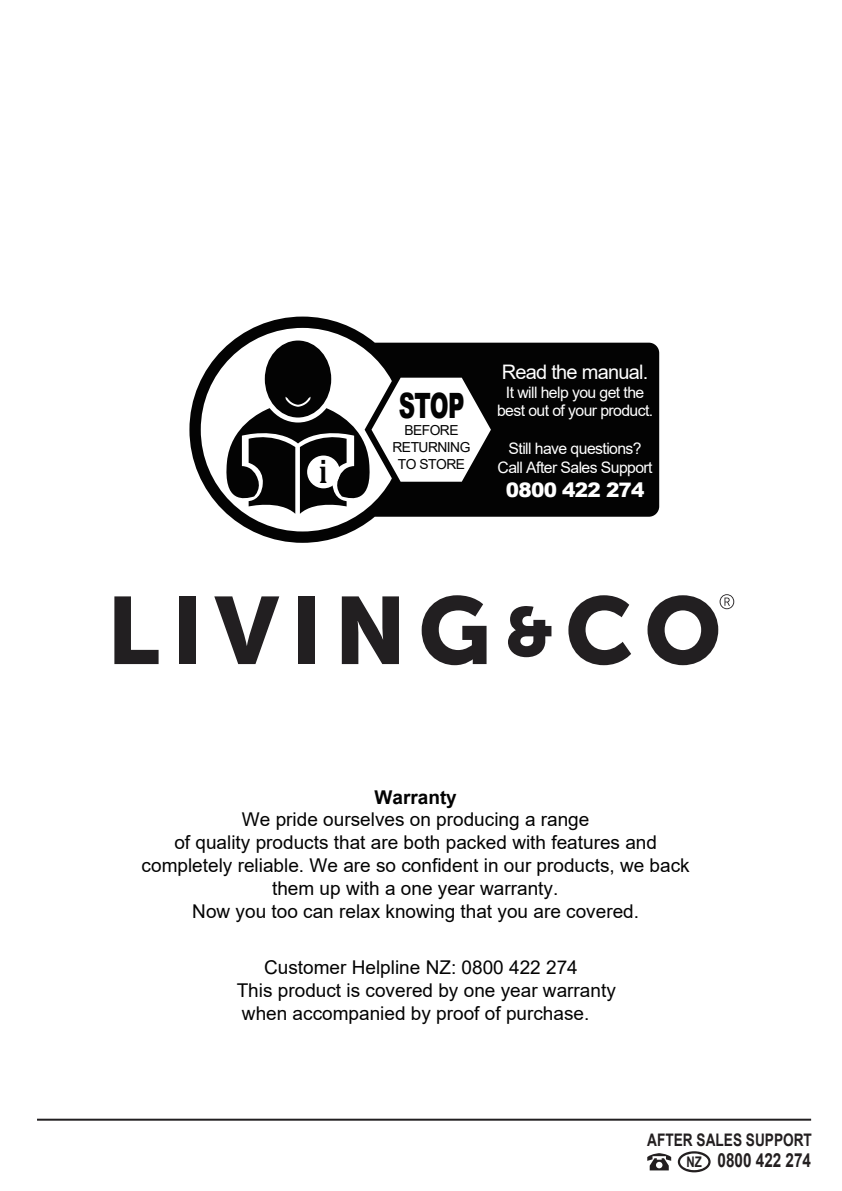
<style>
.page{position:relative;width:842px;height:1191px;background:#fff}
.page>*{position:absolute;margin:0;border:0;box-sizing:border-box;transform-origin:0 0}
.t1{font:900 35px "Arial";color:#030303;scale:.65 1}
.t2{font:700 33.6px "Cambria";color:#030303;scale:.79 1}
.t3{font:20px "Arial";letter-spacing:-.035em;color:#fff}
.t4{font:900 20px "Arial";letter-spacing:-.035em;color:#fff}
.t5{font:700 19.4px "Arial";color:#231f20;scale:.79 1}
.t6{font:19px/22.8px "Arial";color:#030303;text-align:center}
.t7{font:700 19px "Arial";color:#030303}
.t8{font:700 17.4px "Arial";color:#231f20;scale:.79 1}
.t9{font:15.8px/19px "Arial";letter-spacing:-.035em;color:#fff;text-align:center}
.t10{font:13.8px/16.6px "Arial";letter-spacing:-.035em;color:#030303;text-align:center}
.s1{font-size:14.6px}
</style>
<div class="page">
<hr style="left:37px;top:1118px;width:774px;height:2px;background:#221f21">
<svg style="left:114px;top:596px;width:45px;height:68px"></svg>
<div style="left:179px;top:596px;width:17px;height:68px;background:#221f21"></div>
<svg style="left:214px;top:596px;width:65px;height:68px"></svg>
<div style="left:298px;top:596px;width:17px;height:68px;background:#221f21"></div>
<svg style="left:342px;top:596px;width:57px;height:68px"></svg>
<svg style="left:422px;top:595px;width:64px;height:70px"></svg>
<svg style="left:508px;top:606px;width:43px;height:51px"></svg>
<svg style="left:568px;top:595px;width:63px;height:70px"></svg>
<svg style="left:647px;top:594px;width:87px;height:71px"></svg>
<svg style="left:189px;top:316px;width:470px;height:227px;fill:#030303"></svg>
<div style="left:201px;top:328px;width:203px;height:203px;background:#fff;border-radius:50%"></div>
<div style="left:265px;top:340px;width:66px;height:77px;background:#030303;border-radius:50%"></div>
<svg style="left:223px;top:372px;width:275px;height:142px"></svg>
<div style="left:307px;top:455px;width:33px;height:33px;background:#fff;border-radius:50%"></div>
<svg style="left:647px;top:1153px;width:24px;height:17px"></svg>
<div style="left:656px;top:1161px;width:6px;height:7px;background:#fff;border-radius:50%"></div>
<svg style="left:678px;top:1151px;width:33px;height:21px"></svg>
<h2 class="t2" style="left:319px;top:448px;width:12px">i</h2>
<h1 class="t1" style="left:399px;top:380px;width:103px">STOP</h1>
<p class="t10" style="left:392px;top:422px;width:79px">BEFORE<br>RETURNING<br>TO STORE</p>
<p class="t3" style="left:502px;top:358px;width:148px">Read the manual.</p>
<p class="t9" style="left:497px;top:382px;width:158px">It will help you get the best out of your product.</p>
<p class="t9" style="left:498px;top:439px;width:157px">Still have questions?<br>Call After Sales Support</p>
<p class="t4" style="left:506px;top:475px;width:140px">0800 422 274</p>
<p class="t7" style="left:374px;top:783px;width:84px">Warranty</p>
<p class="t6" style="left:142px;top:808px;width:550px">We pride ourselves on producing a range<br>of quality products that are both packed with features and completely reliable. We are so confident in our products, we back them up with a one year warranty.<br>Now you too can relax knowing that you are covered.</p>
<p class="t6" style="left:237px;top:956px;width:381px;text-align:left;text-indent:27px">Customer Helpline NZ: 0800 422 274<br>This product is covered by one year warranty when accompanied by proof of purchase.</p>
<p class="t8" style="left:647px;top:1127px;width:210px">AFTER SALES SUPPORT</p>
<p class="t5" style="left:686px;top:1146px;width:159px"><span class="s1">NZ</span> 0800 422 274</p>
</div>
